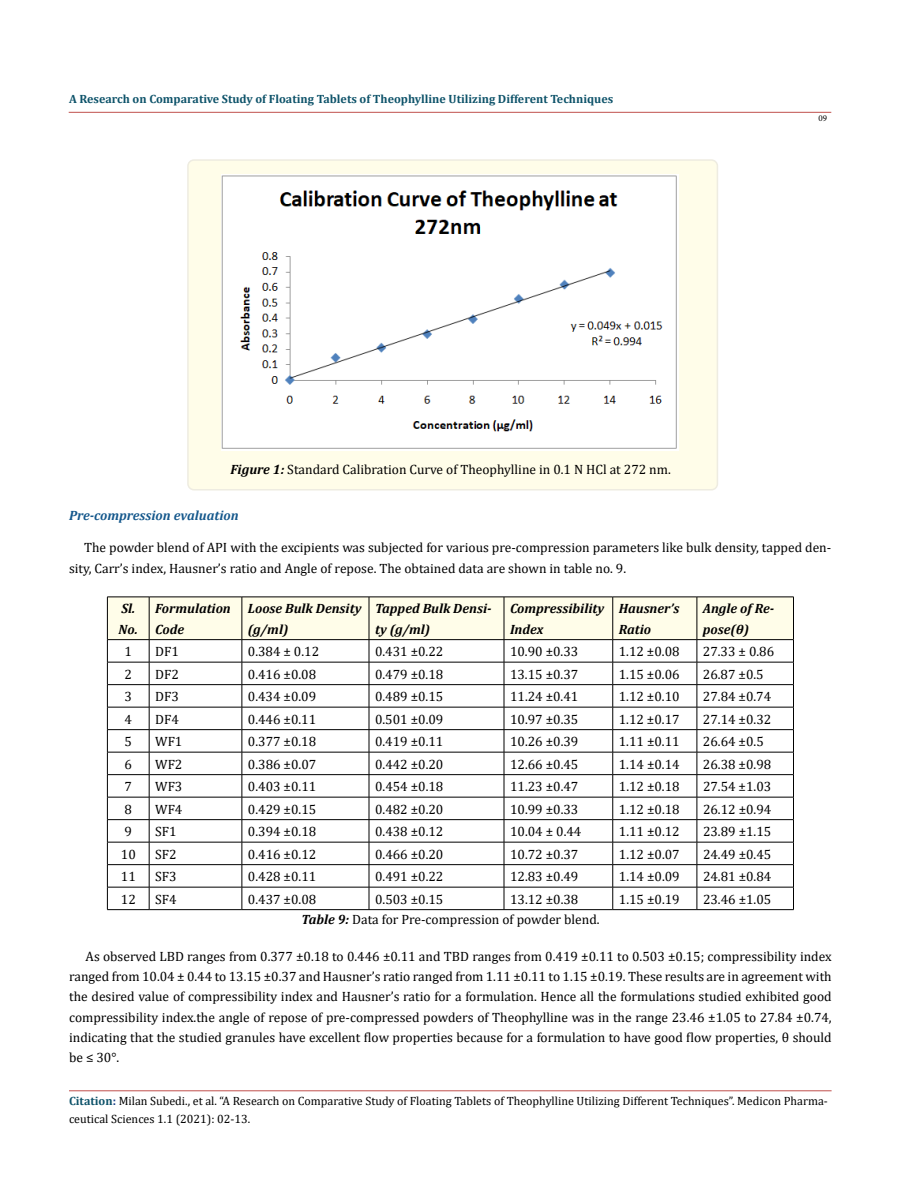
<style>
.page{position:relative;width:900px;height:1188px;background:#fff}
.page>*{position:absolute;margin:0;border:0;box-sizing:border-box;transform-origin:0 0}
.t1{font:13.5px/20.2px "Cambria";color:#000}
.t2{font:italic 700 13.5px/20.2px "Cambria";color:#000}
.t3{font:italic 700 13.5px "Cambria";color:#15588c}
.t4{font:12px/18px "Cambria";color:#000}
.t5{font:700 12px "Cambria";color:#0e536a}
.t6{font:9px "Minion Pro";color:#000}
.s1{font-weight:700;font-style:italic}
.s2{font-weight:700;color:#0e536a}
.s3{font-weight:700;color:#173e88}
</style>
<div class="page">
<hr style="left:69px;top:1091px;width:763px;height:1px;background:#c0504d">
<hr style="left:69px;top:112px;width:762px;height:1px;background:#c0504d">
<div style="left:188px;top:160px;width:529px;height:330px;background:#fffde9;border-radius:6px"></div>
<div style="left:187px;top:159px;width:531px;height:332px;border:2px solid #eeece1;border-radius:6px"></div>
<img style="left:222px;top:175px;width:456px;height:275px">
<svg style="left:107px;top:597px;width:687px;height:312px"></svg>
<hr style="left:107px;top:909px;width:42px;height:1px;background:#000">
<hr style="left:149px;top:909px;width:93px;height:1px;background:#000">
<hr style="left:242px;top:909px;width:127px;height:1px;background:#000">
<hr style="left:369px;top:909px;width:135px;height:1px;background:#000">
<hr style="left:504px;top:909px;width:109px;height:1px;background:#000">
<hr style="left:613px;top:909px;width:84px;height:1px;background:#000">
<hr style="left:697px;top:909px;width:97px;height:1px;background:#000">
<p class="t5" style="left:69px;top:90px;width:546px">A Research on Comparative Study of Floating Tablets of Theophylline Utilizing Different Techniques</p>
<p class="t6" style="left:818px;top:112px;width:10px">09</p>
<p class="t1" style="left:230px;top:459px;width:442px"><span class="s1">Figure 1:</span> Standard Calibration Curve of Theophylline in 0.1 N HCl at 272 nm.</p>
<p class="t3" style="left:69px;top:506px;width:171px">Pre-compression evaluation</p>
<p class="t1" style="left:69px;top:538px;width:764px;text-indent:15px">The powder blend of API with the excipients was subjected for various pre-compression parameters like bulk density, tapped den&shy;sity, Carr’s index, Hausner’s ratio and Angle of repose. The obtained data are shown in table no. 9.</p>
<p class="t2" style="left:119px;top:598px;width:21px">Sl.<br>No.</p>
<p class="t2" style="left:155px;top:598px;width:77px">Formulation<br>Code</p>
<p class="t2" style="left:248px;top:598px;width:115px">Loose Bulk Density (g/ml)</p>
<p class="t2" style="left:375px;top:598px;width:118px">Tapped Bulk Densi&shy;ty (g/ml)</p>
<p class="t2" style="left:510px;top:598px;width:96px">Compressibility<br>Index</p>
<p class="t2" style="left:619px;top:598px;width:62px">Hausner’s<br>Ratio</p>
<p class="t2" style="left:703px;top:598px;width:73px">Angle of Re&shy;pose(θ)</p>
<p class="t1" style="left:125px;top:641px;width:9px">1</p>
<p class="t1" style="left:155px;top:641px;width:25px">DF1</p>
<p class="t1" style="left:248px;top:641px;width:73px">0.384 ± 0.12</p>
<p class="t1" style="left:375px;top:641px;width:70px">0.431 ±0.22</p>
<p class="t1" style="left:510px;top:641px;width:70px">10.90 ±0.33</p>
<p class="t1" style="left:619px;top:641px;width:62px">1.12 ±0.08</p>
<p class="t1" style="left:703px;top:641px;width:73px">27.33 ± 0.86</p>
<p class="t1" style="left:125px;top:664px;width:9px">2</p>
<p class="t1" style="left:155px;top:664px;width:25px">DF2</p>
<p class="t1" style="left:248px;top:664px;width:70px">0.416 ±0.08</p>
<p class="t1" style="left:375px;top:664px;width:70px">0.479 ±0.18</p>
<p class="t1" style="left:510px;top:664px;width:70px">13.15 ±0.37</p>
<p class="t1" style="left:619px;top:664px;width:62px">1.15 ±0.06</p>
<p class="t1" style="left:703px;top:664px;width:62px">26.87 ±0.5</p>
<p class="t1" style="left:125px;top:686px;width:9px">3</p>
<p class="t1" style="left:155px;top:686px;width:25px">DF3</p>
<p class="t1" style="left:248px;top:686px;width:70px">0.434 ±0.09</p>
<p class="t1" style="left:375px;top:686px;width:70px">0.489 ±0.15</p>
<p class="t1" style="left:510px;top:686px;width:70px">11.24 ±0.41</p>
<p class="t1" style="left:619px;top:686px;width:62px">1.12 ±0.10</p>
<p class="t1" style="left:703px;top:686px;width:70px">27.84 ±0.74</p>
<p class="t1" style="left:125px;top:709px;width:9px">4</p>
<p class="t1" style="left:155px;top:709px;width:25px">DF4</p>
<p class="t1" style="left:248px;top:709px;width:70px">0.446 ±0.11</p>
<p class="t1" style="left:375px;top:709px;width:70px">0.501 ±0.09</p>
<p class="t1" style="left:510px;top:709px;width:70px">10.97 ±0.35</p>
<p class="t1" style="left:619px;top:709px;width:62px">1.12 ±0.17</p>
<p class="t1" style="left:703px;top:709px;width:70px">27.14 ±0.32</p>
<p class="t1" style="left:125px;top:731px;width:9px">5</p>
<p class="t1" style="left:155px;top:731px;width:29px">WF1</p>
<p class="t1" style="left:248px;top:731px;width:70px">0.377 ±0.18</p>
<p class="t1" style="left:375px;top:731px;width:70px">0.419 ±0.11</p>
<p class="t1" style="left:510px;top:731px;width:70px">10.26 ±0.39</p>
<p class="t1" style="left:619px;top:731px;width:62px">1.11 ±0.11</p>
<p class="t1" style="left:703px;top:731px;width:62px">26.64 ±0.5</p>
<p class="t1" style="left:125px;top:754px;width:9px">6</p>
<p class="t1" style="left:155px;top:754px;width:29px">WF2</p>
<p class="t1" style="left:248px;top:754px;width:70px">0.386 ±0.07</p>
<p class="t1" style="left:375px;top:754px;width:70px">0.442 ±0.20</p>
<p class="t1" style="left:510px;top:754px;width:70px">12.66 ±0.45</p>
<p class="t1" style="left:619px;top:754px;width:62px">1.14 ±0.14</p>
<p class="t1" style="left:703px;top:754px;width:70px">26.38 ±0.98</p>
<p class="t1" style="left:125px;top:776px;width:9px">7</p>
<p class="t1" style="left:155px;top:776px;width:29px">WF3</p>
<p class="t1" style="left:248px;top:776px;width:70px">0.403 ±0.11</p>
<p class="t1" style="left:375px;top:776px;width:70px">0.454 ±0.18</p>
<p class="t1" style="left:510px;top:776px;width:70px">11.23 ±0.47</p>
<p class="t1" style="left:619px;top:776px;width:62px">1.12 ±0.18</p>
<p class="t1" style="left:703px;top:776px;width:70px">27.54 ±1.03</p>
<p class="t1" style="left:125px;top:799px;width:9px">8</p>
<p class="t1" style="left:155px;top:799px;width:29px">WF4</p>
<p class="t1" style="left:248px;top:799px;width:70px">0.429 ±0.15</p>
<p class="t1" style="left:375px;top:799px;width:70px">0.482 ±0.20</p>
<p class="t1" style="left:510px;top:799px;width:70px">10.99 ±0.33</p>
<p class="t1" style="left:619px;top:799px;width:62px">1.12 ±0.18</p>
<p class="t1" style="left:703px;top:799px;width:70px">26.12 ±0.94</p>
<p class="t1" style="left:125px;top:821px;width:9px">9</p>
<p class="t1" style="left:155px;top:821px;width:23px">SF1</p>
<p class="t1" style="left:248px;top:821px;width:70px">0.394 ±0.18</p>
<p class="t1" style="left:375px;top:821px;width:70px">0.438 ±0.12</p>
<p class="t1" style="left:510px;top:821px;width:73px">10.04 ± 0.44</p>
<p class="t1" style="left:619px;top:821px;width:62px">1.11 ±0.12</p>
<p class="t1" style="left:703px;top:821px;width:70px">23.89 ±1.15</p>
<p class="t1" style="left:121px;top:844px;width:16px">10</p>
<p class="t1" style="left:155px;top:844px;width:23px">SF2</p>
<p class="t1" style="left:248px;top:844px;width:70px">0.416 ±0.12</p>
<p class="t1" style="left:375px;top:844px;width:70px">0.466 ±0.20</p>
<p class="t1" style="left:510px;top:844px;width:70px">10.72 ±0.37</p>
<p class="t1" style="left:619px;top:844px;width:62px">1.12 ±0.07</p>
<p class="t1" style="left:703px;top:844px;width:70px">24.49 ±0.45</p>
<p class="t1" style="left:121px;top:866px;width:16px">11</p>
<p class="t1" style="left:155px;top:866px;width:23px">SF3</p>
<p class="t1" style="left:248px;top:866px;width:70px">0.428 ±0.11</p>
<p class="t1" style="left:375px;top:866px;width:70px">0.491 ±0.22</p>
<p class="t1" style="left:510px;top:866px;width:70px">12.83 ±0.49</p>
<p class="t1" style="left:619px;top:866px;width:62px">1.14 ±0.09</p>
<p class="t1" style="left:703px;top:866px;width:70px">24.81 ±0.84</p>
<p class="t1" style="left:121px;top:889px;width:16px">12</p>
<p class="t1" style="left:155px;top:889px;width:23px">SF4</p>
<p class="t1" style="left:248px;top:889px;width:70px">0.437 ±0.08</p>
<p class="t1" style="left:375px;top:889px;width:70px">0.503 ±0.15</p>
<p class="t1" style="left:510px;top:889px;width:70px">13.12 ±0.38</p>
<p class="t1" style="left:619px;top:889px;width:62px">1.15 ±0.19</p>
<p class="t1" style="left:703px;top:889px;width:70px">23.46 ±1.05</p>
<p class="t1" style="left:302px;top:909px;width:300px"><span class="s1">Table 9:</span> Data for Pre-compression of powder blend.</p>
<p class="t1" style="left:69px;top:946px;width:764px;text-align:justify;text-indent:16px">As observed LBD ranges from 0.377 ±0.18 to 0.446 ±0.11 and TBD ranges from 0.419 ±0.11 to 0.503 ±0.15; compressibility index ranged from 10.04 ± 0.44 to 13.15 ±0.37 and Hausner’s ratio ranged from 1.11 ±0.11 to 1.15 ±0.19. These results are in agreement with the desired value of compressibility index and Hausner’s ratio for a formulation. Hence all the formulations studied exhibited good compressibility index.the angle of repose of pre-compressed powders of Theophylline was in the range 23.46 ±1.05 to 27.84 ±0.74, indicating that the studied granules have excellent flow properties because for a formulation to have good flow properties, θ should be ≤ 30°.</p>
<p class="t4" style="left:69px;top:1092px;width:760px"><span class="s2">Citation</span><span class="s3">:</span> Milan Subedi., et al. “A Research on Comparative Study of Floating Tablets of Theophylline Utilizing Different Techniques”. Medicon Pharma&shy;ceutical Sciences 1.1 (2021): 02-13.</p>
</div>
